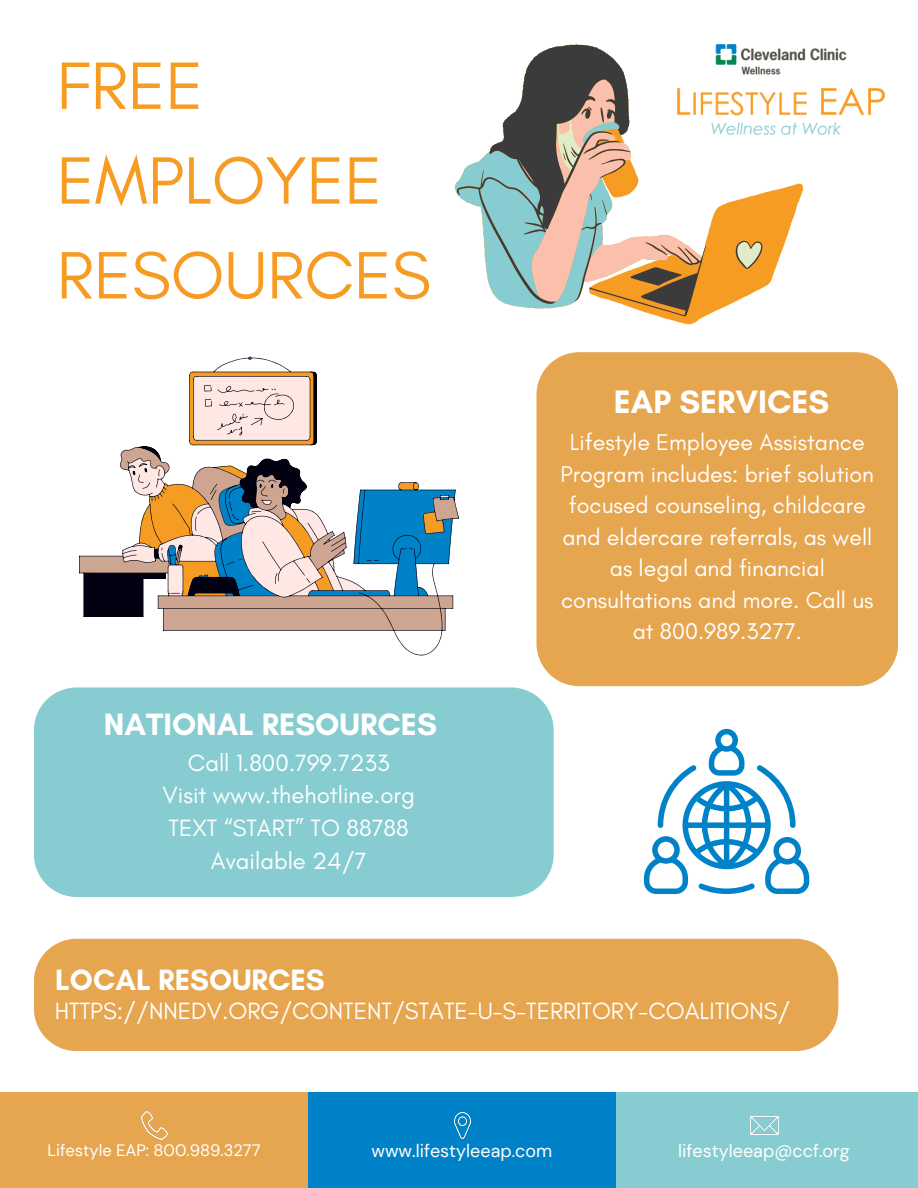
<style>
.page{position:relative;width:918px;height:1188px;background:#fff}
.page>*{position:absolute;margin:0;border:0;box-sizing:border-box;transform-origin:0 0}
.t1{font:68.1px "Glacial Indifference";color:#f79c23}
.t2{font:700 33px "Glacial Indifference";color:#fff}
.t3{font:700 31.5px "Glacial Indifference";color:#fff}
.t4{font:700 30px "Glacial Indifference";color:#fff}
.t5{font:24px "Glacial Indifference";color:#fff}
.t6{font:23.25px/31.5px "Glacial Indifference";color:#fff;text-align:center}
.t7{font:18px "DM Sans";color:#fff}
.t8{font:16.5px "DM Sans";color:#fff}
</style>
<div class="page">
<div style="left:0;top:1093px;width:308px;height:95px;background:#e6a54f"></div>
<img style="left:141px;top:1111px;width:26px;height:29px">
<div style="left:610px;top:1093px;width:308px;height:95px;background:#87ccd1"></div>
<img style="left:751px;top:1117px;width:28px;height:18px">
<div style="left:308px;top:1093px;width:308px;height:95px;background:#0082c8"></div>
<img style="left:455px;top:1113px;width:16px;height:25px">
<img style="left:803px;top:48px;width:82px;height:86px">
<svg style="left:661px;top:48px;width:142px;height:276px"></svg>
<svg style="left:457px;top:44px;width:305px;height:273px"></svg>
<svg style="left:79px;top:357px;width:380px;height:299px"></svg>
<div style="left:34px;top:939px;width:804px;height:112px;background:#e6a54f"></div>
<div style="left:34px;top:687px;width:520px;height:210px;background:#87ccd1"></div>
<svg style="left:644px;top:729px;width:165px;height:165px"></svg>
<div style="left:536px;top:352px;width:362px;height:334px;background:#e6a54f"></div>
<p class="t1" style="left:57px;top:44px;width:148px">FREE</p>
<p class="t1" style="left:57px;top:139px;width:327px">EMPLOYEE</p>
<p class="t1" style="left:57px;top:234px;width:376px">RESOURCES</p>
<p class="t3" style="left:104px;top:705px;width:334px">NATIONAL RESOURCES</p>
<p class="t5" style="left:188px;top:748px;width:203px">Call 1.800.799.7233</p>
<p class="t5" style="left:163px;top:781px;width:254px">Visit www.thehotline.org</p>
<p class="t5" style="left:169px;top:813px;width:242px">TEXT “START” TO 88788</p>
<p class="t5" style="left:211px;top:846px;width:157px">Available 24/7</p>
<p class="t4" style="left:55px;top:961px;width:271px">LOCAL RESOURCES</p>
<p class="t2" style="left:614px;top:381px;width:217px">EAP SERVICES</p>
<p class="t6" style="left:561px;top:426px;width:315px">Lifestyle Employee Assistance<br>Program includes: brief solution focused counseling, childcare and eldercare referrals, as well as legal and financial consultations and more. Call us at 800.989.3277.</p>
<p class="t5" style="left:55px;top:996px;width:737px">HTTPS://NNEDV.ORG/CONTENT/STATE-U-S-TERRITORY-COALITIONS/</p>
<p class="t8" style="left:47px;top:1140px;width:214px">Lifestyle EAP: 800.989.3277</p>
<p class="t7" style="left:372px;top:1139px;width:182px">www.lifestyleeap.com</p>
<p class="t7" style="left:678px;top:1139px;width:173px">lifestyleeap@ccf.org</p>
</div>
